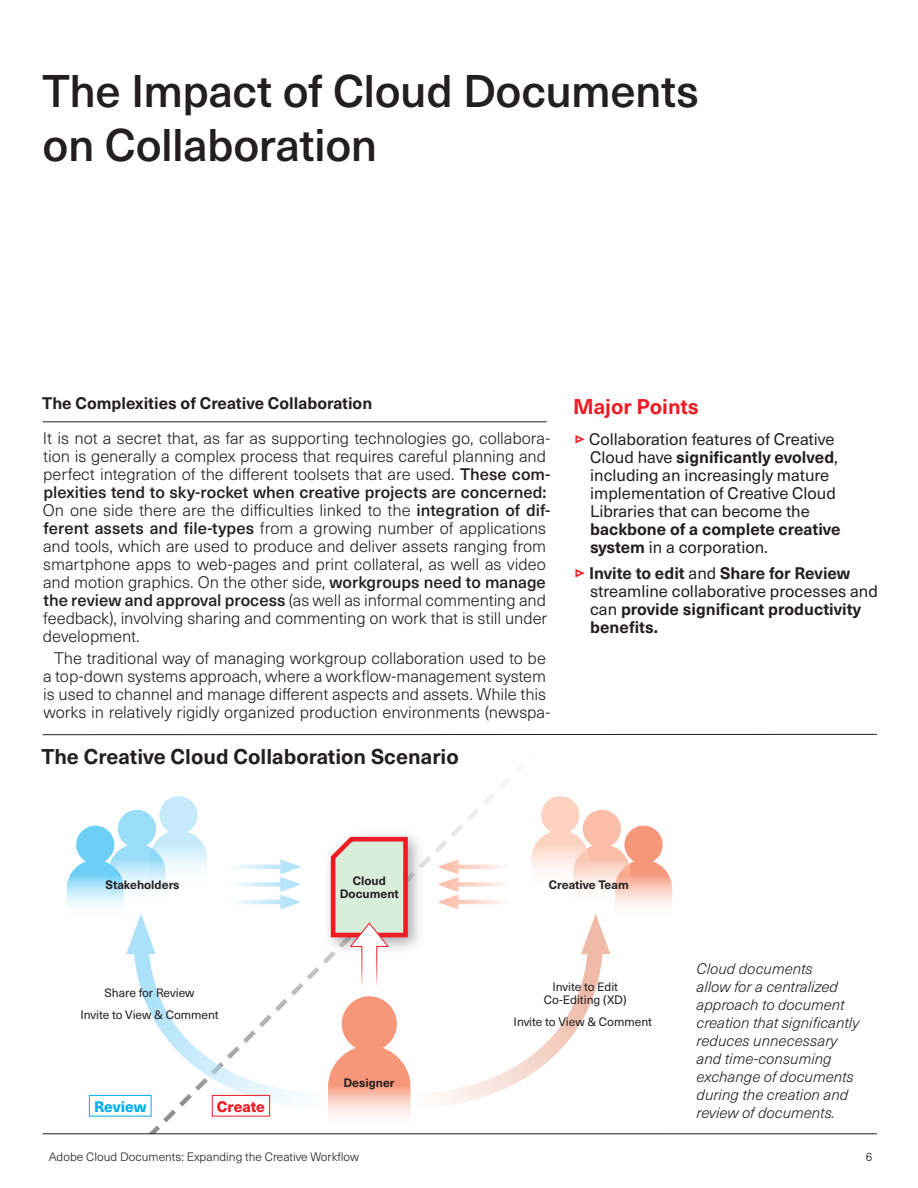
<style>
.page{position:relative;width:918px;height:1188px;background:#fff}
.page>*{position:absolute;margin:0;border:0;box-sizing:border-box;transform-origin:0 0}
.Title_Medium{font:500 45px/54px "Neue Haas Unica W1 G";letter-spacing:-.01em;color:#231f20}
.Sidebar_New{font:700 21px "Neue Haas Unica W1 G";color:#231f20}
.Major_Points_Title{font:700 21px "Neue Haas Unica W1 G";color:#ed1c24}
.Text_II_-_first{font:300 16.5px/18px "Neue Haas Unica W1 G";letter-spacing:-.005em;color:#231f20}
.Text_II{font:300 16.5px/18px "Neue Haas Unica W1 G";letter-spacing:-.005em;color:#231f20;text-align:center}
.t1{font:16.5px/18px "Neue Haas Unica W1 G";color:#231f20}
.Subtitle_rule{font:700 16.5px/18px "Neue Haas Unica W1 G";color:#231f20}
.t2{font:italic 300 15px/18px "Neue Haas Unica W1 G";color:#231f20}
.t3{font:800 15px "Neue Haas Unica W1 G";letter-spacing:-.005em;color:#00aeef}
.t4{font:800 15px "Neue Haas Unica W1 G";letter-spacing:-.01em;color:#ed1c24}
.t5{font:12px/21.9px "Neue Haas Unica W1 G";color:#231f20;text-align:center}
.t6{font:300 12px "Neue Haas Unica W1 G";color:#231f20}
.t7{font:700 12px/13.5px "Neue Haas Unica W1 G";color:#231f20;text-align:center}
.s1{font-weight:500}
.s2{font-family:"Meta Black Caps Expert";color:#ed1c24}
.s3{font-weight:700}
.s4{font-family:"Meta Black Caps Expert";font-weight:400;color:#ed1c24}
.s5{font-weight:400}
</style>
<div class="page">
<hr style="left:43px;top:1134px;width:834px;height:1px;background:#231f20">
<hr style="left:43px;top:734px;width:834px;height:1px;background:#231f20">
<hr style="left:43px;top:422px;width:504px;height:1px;background:#231f20">
<svg style="left:67px;top:796px;width:605px;height:332px"></svg>
<p class="Title_Medium" style="left:43px;top:61px;width:658px">The Impact of Cloud Documents on Collaboration</p>
<p class="Subtitle_rule" style="left:42px;top:393px;width:332px">The Complexities of Creative Collaboration</p>
<p class="Text_II_-_first" style="left:43px;top:428px;width:509px">It is not a secret that, as far as supporting technologies go, collabora&shy;tion is generally a complex process that requires careful planning and perfect integration of the different toolsets that are used. <span class="s1">These com&shy;plexities tend to sky-rocket when creative projects are concerned:<br></span>On one side there are the difficulties linked to the <span class="s1">integration of dif&shy;ferent assets and file-types</span> from a growing number of applications and tools, which are used to produce and deliver assets ranging from smartphone apps to web-pages and print collateral, as well as video and motion graphics. On the other side, <span class="s1">workgroups need to manage the review and approval process</span> (as well as informal commenting and feedback), involving sharing and commenting on work that is still under development.</p>
<p class="Text_II" style="left:43px;top:648px;width:509px">The traditional way of managing workgroup collaboration used to be<br>a top-down systems approach, where a workflow-management system is used to channel and manage different aspects and assets. While this works in relatively rigidly organized production environments (newspa-</p>
<p class="Sidebar_New" style="left:41px;top:740px;width:419px">The Creative Cloud Collaboration Scenario</p>
<p class="Major_Points_Title" style="left:573px;top:391px;width:127px">Major Points</p>
<p class="t1" style="left:590px;top:429px;width:252px;text-indent:-15px"><span class="s2">t</span> Collaboration features of Creative<br>Cloud have <span class="s3">significantly evolved</span>, including an increasingly mature implementation of Creative Cloud<br>Libraries that can become the <span class="s3">backbone of a complete creative system</span> in a corporation.</p>
<p class="Subtitle_rule" style="left:590px;top:563px;width:289px;text-indent:-15px"><span class="s4">t</span> Invite to edit <span class="s5">and</span> Share for Review <span class="s5">streamline collaborative processes and can</span> provide significant productivity benefits.</p>
<p class="t7" style="left:106px;top:877px;width:76px">Stakeholders</p>
<p class="t5" style="left:80px;top:982px;width:140px">Share for Review<br>Invite to View &amp; Comment</p>
<p class="t3" style="left:94px;top:1095px;width:54px">Review</p>
<p class="t4" style="left:217px;top:1095px;width:50px">Create</p>
<p class="t7" style="left:340px;top:873px;width:61px">Cloud<br>Document</p>
<p class="t7" style="left:549px;top:877px;width:81px">Creative Team</p>
<p class="t5" style="left:544px;top:979px;width:84px;line-height:13.5px">Invite to Edit<br>Co-Editing (XD)</p>
<p class="t7" style="left:343px;top:1076px;width:53px">Designer</p>
<p class="t5" style="left:514px;top:1010px;width:140px">Invite to View &amp; Comment</p>
<p class="t2" style="left:697px;top:959px;width:164px">Cloud documents<br>allow for a centralized approach to document creation that significantly reduces unnecessary and time-consuming exchange of documents during the creation and review of documents.</p>
<p class="t6" style="left:49px;top:1148px;width:312px">Adobe Cloud Documents: Expanding the Creative Workflow</p>
<p class="t6" style="left:866px;top:1148px;width:8px">6</p>
</div>
